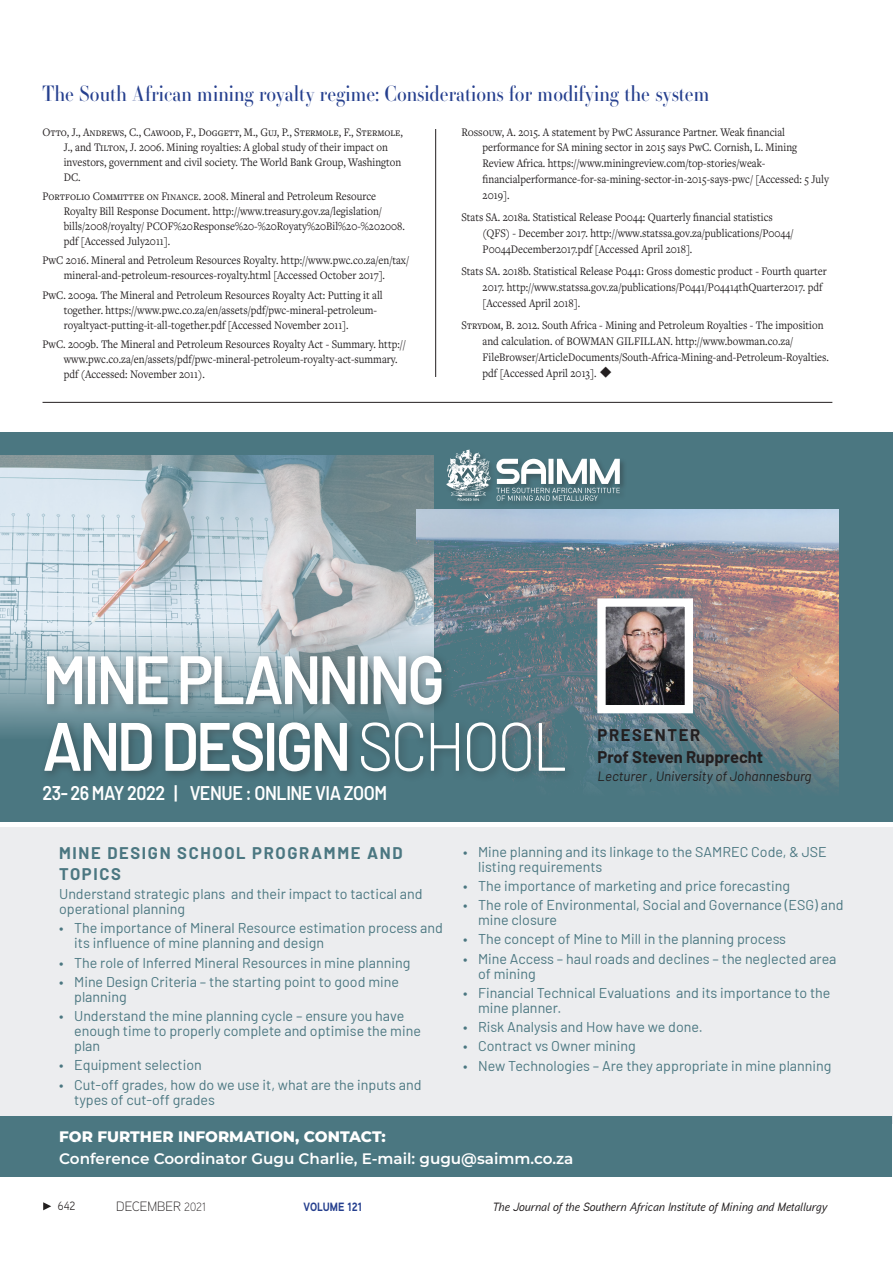
<style>
.page{position:relative;width:893px;height:1263px;background:#fff}
.page>*{position:absolute;margin:0;border:0;box-sizing:border-box;transform-origin:0 0}
.t1{font:600 68.4px/66.6px "Barlow";letter-spacing:-.05em;color:#fff;scale:.9 1}
.t2{font:21px "Essonnes Headline";color:#253f8e;scale:.9 1}
.t3{font:600 19.8px "Barlow";letter-spacing:-.025em;color:#fff;scale:.9 1}
.t4{font:700 16.5px/21px "Barlow";letter-spacing:.1em;color:#4b7781}
.t5{font:700 16.5px "Barlow";color:#231f20}
.t6{font:700 16.5px "Barlow";letter-spacing:.1em;color:#231f20}
.t7{font:600 15.15px "Montserrat";color:#fff}
.t8{font:800 15.15px "Montserrat";color:#fff}
.t9{font:14.25px/15px "Barlow";color:#4b7781}
.t10{font:italic 13.5px "Barlow";color:#231f20}
.t11{font:300 13.5px "Aaux Next";color:#231f20}
.References{font:12px/15px "Freight Text Pro";color:#231f20;scale:.9 1}
.t12{font:italic 500 12px "Aaux Next";color:#231f20}
.t13{font:700 12px "Aaux Next";color:#253f8e;scale:.9 1}
.t14{font:12px "Aaux Next";color:#231f20;scale:.9 1}
.s1{font-weight:300}
.s2{font-size:12px}
</style>
<div class="page">
<svg style="left:43px;top:1202px;width:8px;height:8px"></svg>
<hr style="left:435px;top:129px;width:1px;height:248px;background:#231f20">
<hr style="left:43px;top:402px;width:789px;height:1px;background:#231f20">
<div style="left:0;top:432px;width:893px;height:390px;background:#4b7781"></div>
<img style="left:0;top:455px;width:433px;height:278px">
<img style="left:417px;top:510px;width:421px;height:280px">
<div style="left:40px;top:650px;width:535px;height:133px;background:#231f20;opacity:.34"></div>
<div style="left:0;top:827px;width:893px;height:296px;background:#ecedef"></div>
<img style="left:606px;top:607px;width:78px;height:97px">
<div style="left:597px;top:598px;width:96px;height:115px;border:8px solid #fff"></div>
<svg style="left:446px;top:449px;width:44px;height:52px"></svg>
<svg style="left:496px;top:459px;width:124px;height:42px"></svg>
<div style="left:0;top:1115px;width:892px;height:61px;background:#4b7781"></div>
<h2 class="t2" style="left:43px;top:79px;width:743px">The South African mining royalty regime: Considerations for modifying the system</h2>
<p class="References" style="left:64px;top:124px;width:378px;text-indent:-21px">Otto, J., Andrews, C., Cawood, F., Doggett, M., Guj, P., Stermole, F., Stermole, J., and Tilton, J. 2006. Mining royalties: A global study of their impact on investors, government and civil society. The World Bank Group, Washington DC.</p>
<p class="References" style="left:64px;top:188px;width:381px;text-indent:-21px">Portfolio Committee on Finance. 2008. Mineral and Petroleum Resource Royalty Bill Response Document. http://www.treasury.gov.za/legislation/ bills/2008/royalty/ PCOF%20Response%20-%20Royaty%20Bil%20-%202008. pdf [Accessed July2011].</p>
<p class="References" style="left:43px;top:253px;width:409px;text-align:center">PwC 2016. Mineral and Petroleum Resources Royalty. http://www.pwc.co.za/en/tax/ mineral-and-petroleum-resources-royalty.html [Accessed October 2017].</p>
<p class="References" style="left:64px;top:287px;width:356px;text-indent:-21px">PwC. 2009a. The Mineral and Petroleum Resources Royalty Act: Putting it all together. https://www.pwc.co.za/en/assets/pdf/pwc-mineral-petroleum&shy;royaltyact-putting-it-all-together.pdf [Accessed November 2011].</p>
<p class="References" style="left:64px;top:336px;width:382px;text-indent:-21px">PwC. 2009b. The Mineral and Petroleum Resources Royalty Act - Summary. http:// www.pwc.co.za/en/assets/pdf/pwc-mineral-petroleum-royalty-act-summary. pdf (Accessed: November 2011).</p>
<p class="References" style="left:483px;top:124px;width:386px;line-height:15.6px;text-indent:-21px">Rossouw, A. 2015. A statement by PwC Assurance Partner. Weak financial performance for SA mining sector in 2015 says PwC. Cornish, L. Mining Review Africa. https://www.miningreview.com/top-stories/weak&shy;financialperformance-for-sa-mining-sector-in-2015-says-pwc/ [Accessed: 5 July 2019].</p>
<p class="References" style="left:483px;top:209px;width:347px;line-height:15.9px;text-indent:-21px">Stats SA. 2018a. Statistical Release P0044: Quarterly financial statistics (QFS) - December 2017. http://www.statssa.gov.za/publications/P0044/<br>P0044December2017.pdf [Accessed April 2018].</p>
<p class="References" style="left:483px;top:263px;width:384px;line-height:15.9px;text-indent:-21px">Stats SA. 2018b. Statistical Release P0441: Gross domestic product - Fourth quarter<br>2017. http://www.statssa.gov.za/publications/P0441/P04414thQuarter2017. pdf [Accessed April 2018].</p>
<p class="References" style="left:483px;top:317px;width:386px;line-height:15.9px;text-indent:-21px">Strydom, B. 2012. South Africa - Mining and Petroleum Royalties - The imposition and calculation. of BOWMAN GILFILLAN. http://www.bowman.co.za/ FileBrowser/ArticleDocuments/South-Africa-Mining-and-Petroleum-Royalties. pdf [Accessed April 2013]. ◆</p>
<p class="t1" style="left:43px;top:641px;width:585px">MINE PLANNING<br>AND DESIGN <span class="s1">SCHOOL</span></p>
<p class="t3" style="left:43px;top:778px;width:384px">23- 26 MAY 2022 | VENUE : ONLINE VIA ZOOM</p>
<p class="t6" style="left:598px;top:722px;width:104px">PRESENTER</p>
<p class="t5" style="left:598px;top:745px;width:167px">Prof Steven Rupprecht</p>
<p class="t10" style="left:598px;top:766px;width:216px">Lecturer , University of Johannesburg</p>
<p class="t4" style="left:59px;top:841px;width:345px">MINE DESIGN SCHOOL PROGRAMME AND<br>TOPICS</p>
<p class="t9" style="left:59px;top:885px;width:365px">Understand strategic plans and their impact to tactical and operational planning</p>
<p class="t9" style="left:74px;top:919px;width:370px;text-indent:-15px">• The importance of Mineral Resource estimation process and its influence of mine planning and design</p>
<p class="t9" style="left:59px;top:954px;width:353px">• The role of Inferred Mineral Resources in mine planning</p>
<p class="t9" style="left:74px;top:973px;width:326px;text-indent:-15px">• Mine Design Criteria – the starting point to good mine planning</p>
<p class="t9" style="left:74px;top:1007px;width:348px;text-indent:-15px">• Understand the mine planning cycle – ensure you have enough time to properly complete and optimise the mine plan</p>
<p class="t9" style="left:59px;top:1056px;width:144px">• Equipment selection</p>
<p class="t9" style="left:74px;top:1076px;width:349px;text-indent:-15px">• Cut-off grades, how do we use it, what are the inputs and types of cut-off grades</p>
<p class="t9" style="left:478px;top:843px;width:350px;text-indent:-15px">• Mine planning and its linkage to the SAMREC Code, &amp; JSE listing requirements</p>
<p class="t9" style="left:463px;top:877px;width:329px">• The importance of marketing and price forecasting</p>
<p class="t9" style="left:478px;top:896px;width:367px;text-indent:-15px">• The role of Environmental, Social and Governance (ESG) and mine closure</p>
<p class="t9" style="left:463px;top:930px;width:325px">• The concept of Mine to Mill in the planning process</p>
<p class="t9" style="left:478px;top:950px;width:360px;text-indent:-15px">• Mine Access – haul roads and declines – the neglected area of mining</p>
<p class="t9" style="left:478px;top:984px;width:354px;text-indent:-15px">• Financial Technical Evaluations and its importance to the mine planner.</p>
<p class="t9" style="left:463px;top:1018px;width:241px">• Risk Analysis and How have we done.</p>
<p class="t9" style="left:463px;top:1037px;width:174px">• Contract vs Owner mining</p>
<p class="t9" style="left:463px;top:1057px;width:370px">• New Technologies – Are they appropriate in mine planning</p>
<p class="t8" style="left:59px;top:1125px;width:328px">FOR FURTHER INFORMATION, CONTACT:</p>
<p class="t7" style="left:59px;top:1148px;width:516px">Conference Coordinator Gugu Charlie, E-mail: gugu@saimm.co.za</p>
<p class="t14" style="left:58px;top:1197px;width:21px">642</p>
<p class="t11" style="left:116px;top:1197px;width:91px">DECEMBER <span class="s2">2021</span></p>
<p class="t13" style="left:304px;top:1198px;width:67px">VOLUME 121</p>
<p class="t12" style="left:493px;top:1198px;width:336px">The Journal of the Southern African Institute of Mining and Metallurgy</p>
</div>
